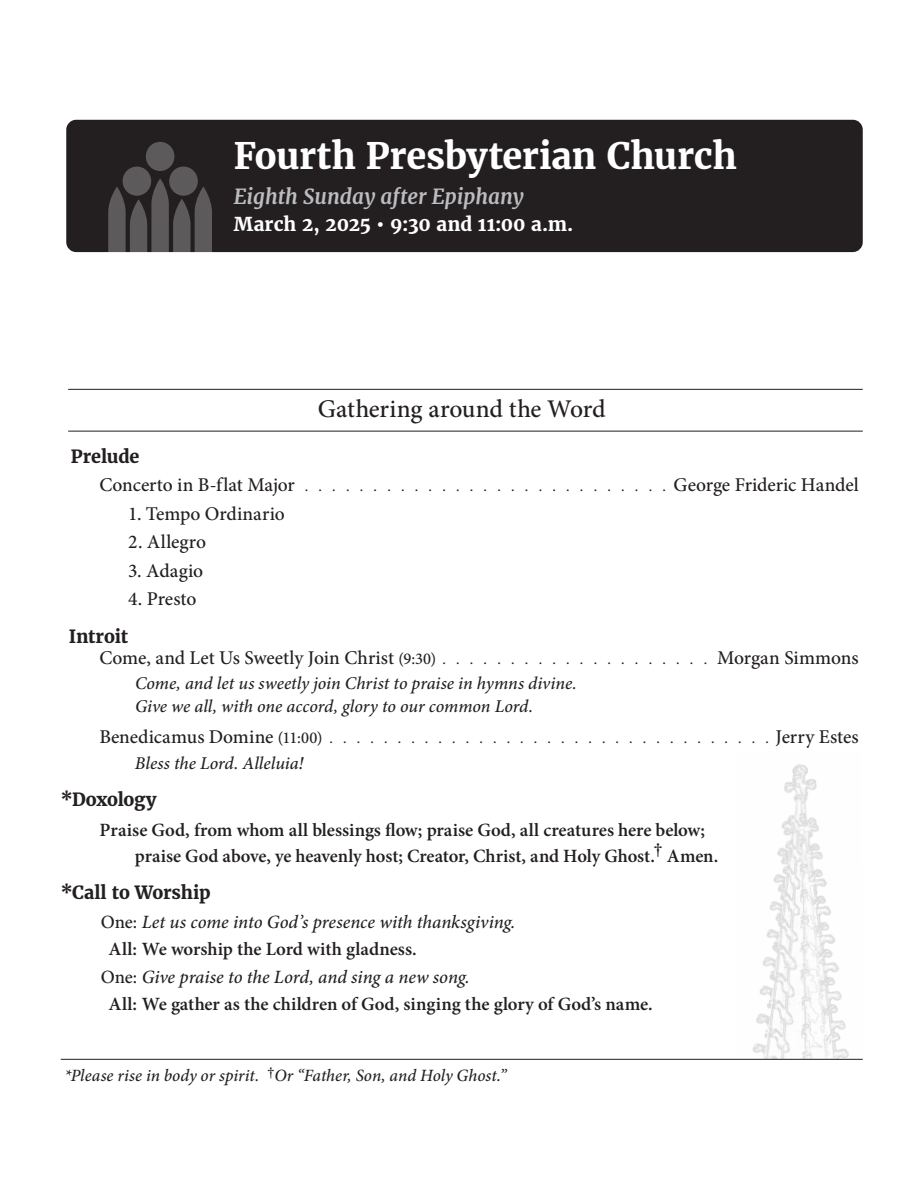
<style>
.page{position:relative;width:918px;height:1188px;background:#fff}
.page>*{position:absolute;margin:0;border:0;box-sizing:border-box;transform-origin:0 0}
.t1{font:700 36px "Merriweather";letter-spacing:-.005em;color:#fff}
.t2{font:500 25.5px "Minion Pro";color:#231f20}
.t3{font:italic 700 20.55px "Merriweather";color:#bcbdc0}
.t4{font:500 19.5px "Minion Pro";letter-spacing:-.01em;color:#231f20}
.t5{font:700 18.9px "Merriweather";color:#fff}
.t6{font:600 18.75px "Minion Pro";color:#231f20}
.t7{font:italic 500 18.75px "Minion Pro";letter-spacing:-.005em;color:#231f20}
.t8{font:italic 500 18px "Minion Pro";letter-spacing:-.005em;color:#231f20}
.t9{font:700 18px "Merriweather";letter-spacing:-.01em;color:#231f20}
.t10{font:italic 500 17.25px "Minion Pro";color:#231f20}
.t11{font:500 15px "Minion Pro";color:#231f20}
.s1{font-size:15px}
.s2{font-size:16.5px}
.s3{font-size:19.5px}
.s4{font-style:normal}
.s5{font-size:17.1px}
</style>
<div class="page">
<img style="left:736px;top:764px;width:127px;height:295px">
<div style="left:66px;top:120px;width:797px;height:132px;background:#231f20;border-radius:10px"></div>
<div style="left:123px;top:167px;width:28px;height:29px;background:#5d5a5b;border-radius:50%"></div>
<div style="left:169px;top:167px;width:29px;height:29px;background:#5d5a5b;border-radius:50%"></div>
<div style="left:146px;top:142px;width:28px;height:29px;background:#5d5a5b;border-radius:50%"></div>
<svg style="left:108px;top:179px;width:104px;height:74px"></svg>
<hr style="left:61px;top:1059px;width:802px;height:1px;background:#231f20">
<hr style="left:68px;top:389px;width:795px;height:1px;background:#231f20">
<hr style="left:68px;top:431px;width:795px;height:1px;background:#231f20">
<p class="t1" style="left:234px;top:134px;width:504px">Fourth Presbyterian Church</p>
<p class="t3" style="left:234px;top:184px;width:292px">Eighth Sunday after Epiphany</p>
<p class="t5" style="left:234px;top:212px;width:341px">March 2, 2025 • 9:30 and 11:00 a.m.</p>
<p class="t2" style="left:318px;top:392px;width:289px">Gathering around the Word</p>
<p class="t9" style="left:71px;top:445px;width:70px">Prelude</p>
<p class="t4" style="left:99px;top:472px;width:761px">Concerto in B-flat Major <span class="s1">. . . . . . . . . . . . . . . . . . . . . . . . . . .</span> George Frideric Handel</p>
<p class="t4" style="left:128px;top:500px;width:158px">1. Tempo Ordinario</p>
<p class="t4" style="left:128px;top:529px;width:79px">2. Allegro</p>
<p class="t4" style="left:128px;top:557px;width:76px">3. Adagio</p>
<p class="t4" style="left:128px;top:586px;width:70px">4. Presto</p>
<p class="t9" style="left:69px;top:625px;width:61px">Introit</p>
<p class="t4" style="left:99px;top:644px;width:761px">Come, and Let Us Sweetly Join Christ <span class="s2">(9:30)</span> <span class="s1">. . . . . . . . . . . . . . . . . . . .</span> Morgan Simmons</p>
<p class="t8" style="left:135px;top:671px;width:443px">Come, and let us sweetly join Christ to praise in hymns divine.</p>
<p class="t8" style="left:135px;top:693px;width:400px">Give we all, with one accord, glory to our common Lord.</p>
<p class="t11" style="left:99px;top:728px;width:761px"><span class="s3">Benedicamus Domine</span> <span class="s2">(11:00)</span> . . . . . . . . . . . . . . . . . . . . . . . . . . . . . . . . <span class="s3">Jerry Estes</span></p>
<p class="t8" style="left:135px;top:750px;width:170px">Bless the Lord. Alleluia!</p>
<p class="t9" style="left:61px;top:788px;width:97px">*Doxology</p>
<p class="t6" style="left:100px;top:817px;width:607px">Praise God, from whom all blessings flow; praise God, all creatures here below;</p>
<p class="t6" style="left:135px;top:843px;width:585px">praise God above, ye heavenly host; Creator, Christ, and Holy Ghost.† Amen.</p>
<p class="t9" style="left:61px;top:881px;width:151px">*Call to Worship</p>
<p class="t7" style="left:101px;top:909px;width:416px"><span class="s4">One:</span> Let us come into God’s presence with thanksgiving.</p>
<p class="t6" style="left:109px;top:936px;width:310px">All: We worship the Lord with gladness.</p>
<p class="t7" style="left:101px;top:964px;width:370px"><span class="s4">One:</span> Give praise to the Lord, and sing a new song.</p>
<p class="t6" style="left:109px;top:991px;width:546px">All: We gather as the children of God, singing the glory of God’s name.</p>
<p class="t10" style="left:65px;top:1063px;width:444px"><span class="s5">*</span>Please rise in body or spirit. <sup>†</sup>Or “Father, Son, and Holy Ghost.”</p>
</div>
